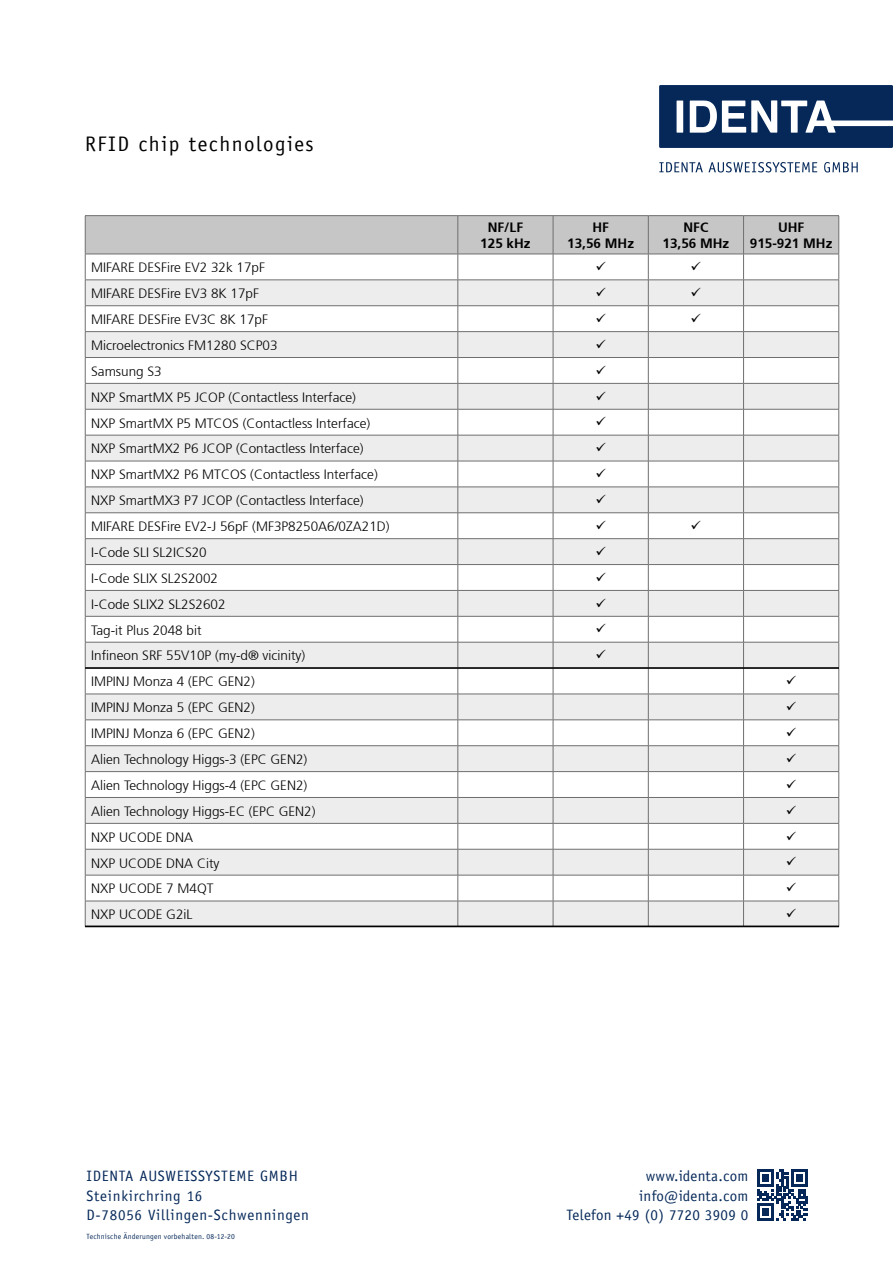
<style>
.page{position:relative;width:893px;height:1263px;background:#fff}
.page>*{position:absolute;margin:0;border:0;box-sizing:border-box;transform-origin:0 0}
.t1{font:21px "Officina Sans";letter-spacing:.075em;color:#000}
.t2{font:15px/19.5px "Officina Sans";letter-spacing:.05em;color:#052859}
.t3{font:15px/19.5px "Officina Sans";letter-spacing:.02em;color:#052859;text-align:right}
.t4{font:300 13.5px "Frutiger";color:#000}
.t5{font:700 13.5px/16.2px "Frutiger";color:#000;text-align:center}
.t6{font:7.5px "Officina Sans";letter-spacing:.025em;color:#052859}
</style>
<div class="page">
<svg style="left:757px;top:1169px;width:51px;height:51px"></svg>
<svg style="left:659px;top:162px;width:158px;height:10px"></svg>
<svg style="left:824px;top:162px;width:34px;height:10px"></svg>
<div style="left:659px;top:85px;width:234px;height:63px;background:#052859"></div>
<div style="left:677px;top:101px;width:6px;height:32px;background:#fff"></div>
<svg style="left:690px;top:100px;width:203px;height:33px"></svg>
<hr style="left:85px;top:215px;width:373px;height:1px;background:#706f6f">
<hr style="left:458px;top:215px;width:95px;height:1px;background:#706f6f">
<hr style="left:553px;top:215px;width:95px;height:1px;background:#706f6f">
<hr style="left:648px;top:215px;width:95px;height:1px;background:#706f6f">
<hr style="left:743px;top:215px;width:96px;height:1px;background:#706f6f">
<hr style="left:85px;top:927px;width:373px;height:1px;background:#706f6f">
<hr style="left:458px;top:927px;width:95px;height:1px;background:#706f6f">
<hr style="left:553px;top:927px;width:95px;height:1px;background:#706f6f">
<hr style="left:648px;top:927px;width:95px;height:1px;background:#706f6f">
<hr style="left:743px;top:927px;width:96px;height:1px;background:#706f6f">
<svg style="left:85px;top:216px;width:754px;height:711px"></svg>
<h1 class="t1" style="left:85px;top:131px;width:230px">RFID chip technologies</h1>
<p class="t4" style="left:91px;top:260px;width:175px">MIFARE DESFire EV2 32k 17pF</p>
<p class="t4" style="left:91px;top:286px;width:169px">MIFARE DESFire EV3 8K 17pF</p>
<p class="t4" style="left:91px;top:312px;width:178px">MIFARE DESFire EV3C 8K 17pF</p>
<p class="t4" style="left:91px;top:338px;width:188px">Microelectronics FM1280 SCP03</p>
<p class="t4" style="left:91px;top:363px;width:72px">Samsung S3</p>
<p class="t4" style="left:91px;top:389px;width:266px">NXP SmartMX P5 JCOP (Contactless Interface)</p>
<p class="t4" style="left:91px;top:415px;width:281px">NXP SmartMX P5 MTCOS (Contactless Interface)</p>
<p class="t4" style="left:91px;top:441px;width:274px">NXP SmartMX2 P6 JCOP (Contactless Interface)</p>
<p class="t4" style="left:91px;top:467px;width:288px">NXP SmartMX2 P6 MTCOS (Contactless Interface)</p>
<p class="t4" style="left:91px;top:493px;width:274px">NXP SmartMX3 P7 JCOP (Contactless Interface)</p>
<p class="t4" style="left:91px;top:519px;width:300px">MIFARE DESFire EV2-J 56pF (MF3P8250A6/0ZA21D)</p>
<p class="t4" style="left:91px;top:545px;width:117px">I-Code SLI SL2ICS20</p>
<p class="t4" style="left:91px;top:570px;width:128px">I-Code SLIX SL2S2002</p>
<p class="t4" style="left:91px;top:596px;width:136px">I-Code SLIX2 SL2S2602</p>
<p class="t4" style="left:91px;top:622px;width:112px">Tag-it Plus 2048 bit</p>
<p class="t4" style="left:91px;top:648px;width:216px">Infineon SRF 55V10P (my-d® vicinity)</p>
<p class="t4" style="left:91px;top:674px;width:165px">IMPINJ Monza 4 (EPC GEN2)</p>
<p class="t4" style="left:91px;top:700px;width:165px">IMPINJ Monza 5 (EPC GEN2)</p>
<p class="t4" style="left:91px;top:726px;width:165px">IMPINJ Monza 6 (EPC GEN2)</p>
<p class="t4" style="left:91px;top:752px;width:218px">Alien Technology Higgs-3 (EPC GEN2)</p>
<p class="t4" style="left:91px;top:777px;width:218px">Alien Technology Higgs-4 (EPC GEN2)</p>
<p class="t4" style="left:91px;top:803px;width:226px">Alien Technology Higgs-EC (EPC GEN2)</p>
<p class="t4" style="left:91px;top:829px;width:104px">NXP UCODE DNA</p>
<p class="t4" style="left:91px;top:855px;width:130px">NXP UCODE DNA City</p>
<p class="t4" style="left:91px;top:881px;width:124px">NXP UCODE 7 M4QT</p>
<p class="t4" style="left:91px;top:907px;width:103px">NXP UCODE G2iL</p>
<p class="t5" style="left:480px;top:219px;width:52px">NF/LF<br>125 kHz</p>
<p class="t5" style="left:567px;top:219px;width:68px">HF<br>13,56 MHz</p>
<p class="t5" style="left:663px;top:219px;width:68px">NFC<br>13,56 MHz</p>
<p class="t5" style="left:750px;top:219px;width:84px">UHF<br>915-921 MHz</p>
<p class="t2" style="left:87px;top:1167px;width:224px">IDENTA AUSWEISSYSTEME GMBH<br>Steinkirchring 16<br>D-78056 Villingen-Schwenningen</p>
<p class="t6" style="left:87px;top:1232px;width:150px">Technische Änderungen vorbehalten. 08-12-20</p>
<p class="t3" style="left:566px;top:1167px;width:183px">www.identa.com info@identa.com<br>Telefon +49 (0) 7720 3909 0</p>
</div>
